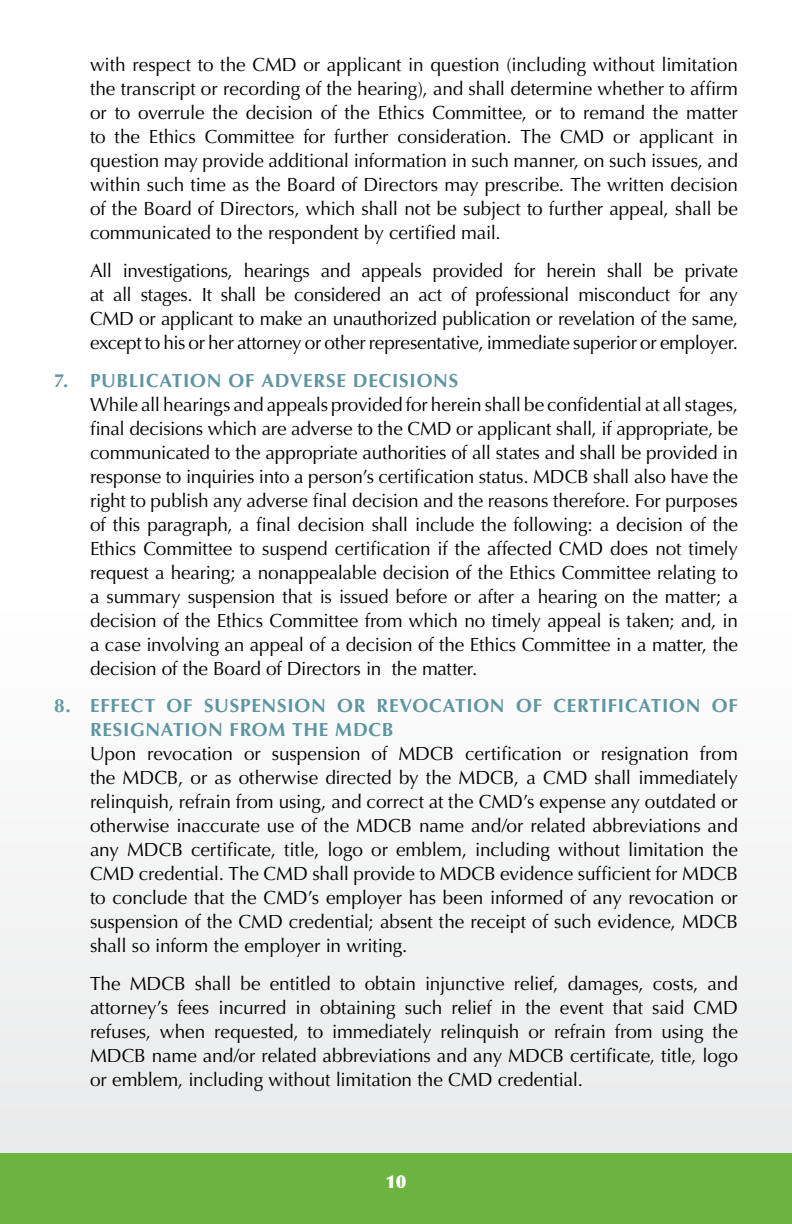
<style>
.page{position:relative;width:792px;height:1224px;background:#fff}
.page>*{position:absolute;margin:0;border:0;box-sizing:border-box;transform-origin:0 0}
._20-Body__indented_0{font:19px/24px "Optima";letter-spacing:-.01em;color:#000;text-align:justify}
._20-Sub_Subheader{font:700 19px/23.6px "Optima";letter-spacing:.04em;color:#5d95a1}
.t1{font:900 18px "Optima";color:#fff}
</style>
<div class="page">
<div style="left:0;top:612px;width:792px;height:612px;background:#f4f4f4"></div>
<hr style="left:791px;top:612px;width:1px;height:612px;background:#e6e7e8">
<div style="left:0;top:1153px;width:792px;height:71px;background:#6cb33f"></div>
<p class="_20-Body__indented_0" style="left:90px;top:53px;width:650px">with respect to the CMD or applicant in question (including without limitation the transcript or recording of the hearing), and shall determine whether to affirm or to overrule the decision of the Ethics Committee, or to remand the matter to the Ethics Committee for further consideration. The CMD or applicant in question may provide additional information in such manner, on such issues, and within such time as the Board of Directors may prescribe. The written decision of the Board of Directors, which shall not be subject to further appeal, shall be communicated to the respondent by certified mail.</p>
<p class="_20-Body__indented_0" style="left:90px;top:259px;width:650px">All investigations, hearings and appeals provided for herein shall be private at all stages. It shall be considered an act of professional misconduct for any CMD or applicant to make an unauthorized publication or revelation of the same, except to his or her attorney or other representative, immediate superior or employer.</p>
<p class="_20-Sub_Subheader" style="left:54px;top:369px;width:406px">7. PUBLICATION OF ADVERSE DECISIONS</p>
<p class="_20-Body__indented_0" style="left:90px;top:393px;width:650px">While all hearings and appeals provided for herein shall be confidential at all stages, final decisions which are adverse to the CMD or applicant shall, if appropriate, be communicated to the appropriate authorities of all states and shall be provided in response to inquiries into a person’s certification status. MDCB shall also have the right to publish any adverse final decision and the reasons therefore. For purposes of this paragraph, a final decision shall include the following: a decision of the Ethics Committee to suspend certification if the affected CMD does not timely request a hearing; a nonappealable decision of the Ethics Committee relating to a summary suspension that is issued before or after a hearing on the matter; a decision of the Ethics Committee from which no timely appeal is taken; and, in a case involving an appeal of a decision of the Ethics Committee in a matter, the decision of the Board of Directors in the matter.</p>
<p class="_20-Sub_Subheader" style="left:90px;top:694px;width:649px;text-indent:-36px">8. EFFECT OF SUSPENSION OR REVOCATION OF CERTIFICATION OF<br>RESIGNATION FROM THE MDCB</p>
<p class="_20-Body__indented_0" style="left:90px;top:742px;width:650px">Upon revocation or suspension of MDCB certification or resignation from the MDCB, or as otherwise directed by the MDCB, a CMD shall immediately relinquish, refrain from using, and correct at the CMD’s expense any outdated or otherwise inaccurate use of the MDCB name and/or related abbreviations and any MDCB certificate, title, logo or emblem, including without limitation the CMD credential. The CMD shall provide to MDCB evidence sufficient for MDCB to conclude that the CMD’s employer has been informed of any revocation or suspension of the CMD credential; absent the receipt of such evidence, MDCB shall so inform the employer in writing.</p>
<p class="_20-Body__indented_0" style="left:90px;top:972px;width:650px">The MDCB shall be entitled to obtain injunctive relief, damages, costs, and attorney’s fees incurred in obtaining such relief in the event that said CMD refuses, when requested, to immediately relinquish or refrain from using the MDCB name and/or related abbreviations and any MDCB certificate, title, logo or emblem, including without limitation the CMD credential.</p>
<p class="t1" style="left:386px;top:1171px;width:22px">10</p>
</div>
